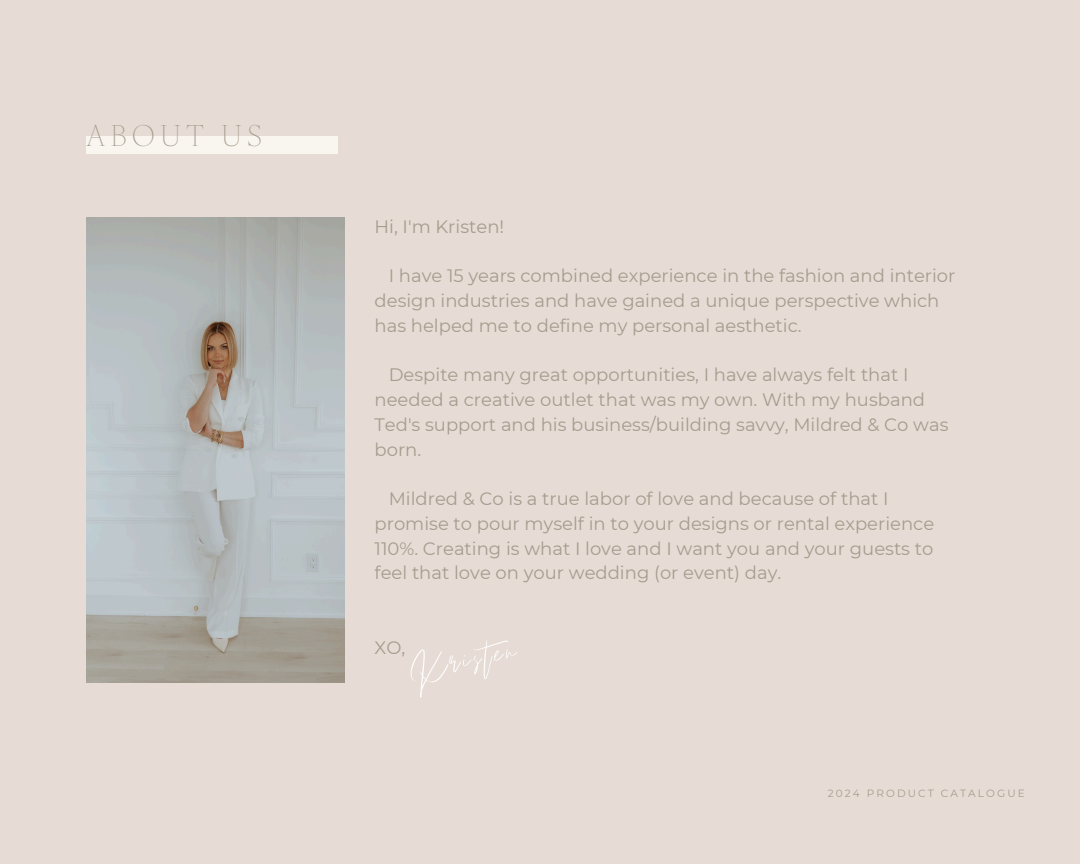
<style>
.page{position:relative;width:1080px;height:864px;background:#e6dcd5}
.page>*{position:absolute;margin:0;border:0;box-sizing:border-box;transform-origin:0 0}
.t1{font:54px "Emitha Script";color:#fff}
.t2{font:100 28.8px "Ivy Ora Display";letter-spacing:.2em;color:#a59d8e}
.t3{font:18px/24.8px "Montserrat";color:#a59d8e}
.t4{font:10.5px "Montserrat";letter-spacing:.2em;color:#a59d8e}
</style>
<div class="page">
<div style="left:86px;top:137px;width:252px;height:17px;background:#f9f5ef"></div>
<img style="left:86px;top:218px;width:258px;height:464px">
<h2 class="t2" style="left:86px;top:116px;width:177px">ABOUT US</h2>
<p class="t3" style="left:375px;top:214px;width:131px">Hi, I'm Kristen!</p>
<p class="t3" style="left:375px;top:264px;width:582px;text-indent:14px">I have 15 years combined experience in the fashion and interior design industries and have gained a unique perspective which has helped me to define my personal aesthetic.</p>
<p class="t3" style="left:375px;top:363px;width:575px;text-indent:14px">Despite many great opportunities, I have always felt that I needed a creative outlet that was my own. With my husband Ted's support and his business/building savvy, Mildred &amp; Co was born.</p>
<p class="t3" style="left:375px;top:486px;width:561px;text-indent:14px">Mildred &amp; Co is a true labor of love and because of that I promise to pour myself in to your designs or rental experience 110%. Creating is what I love and I want you and your guests to feel that love on your wedding (or event) day.</p>
<p class="t3" style="left:375px;top:635px;width:32px">XO,</p>
<h1 class="t1" style="left:405px;top:641px;width:109px;rotate:-10deg">Kristen</h1>
<p class="t4" style="left:828px;top:786px;width:199px">2024 PRODUCT CATALOGUE</p>
</div>
